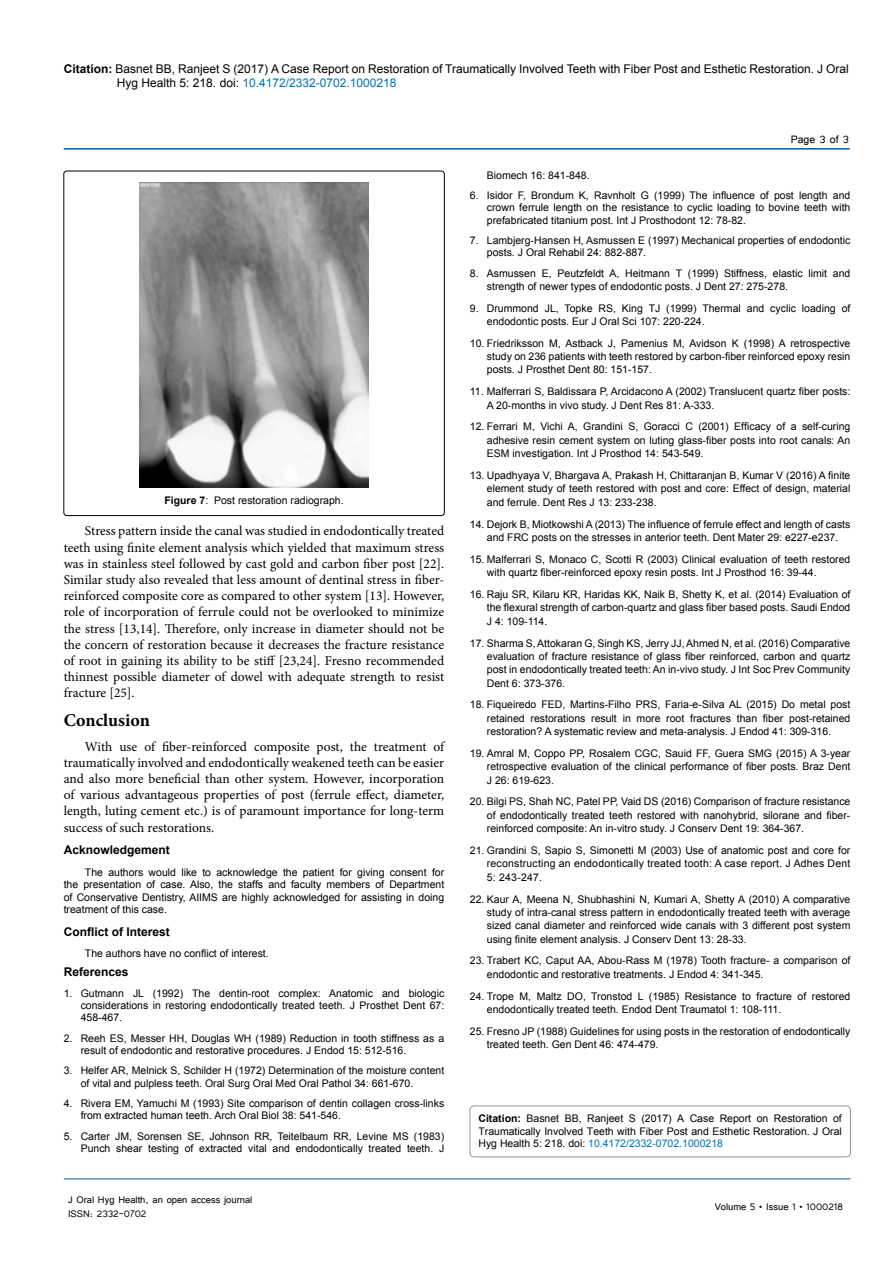
<style>
.page{position:relative;width:893px;height:1263px;background:#fff}
.page>*{position:absolute;margin:0;border:0;box-sizing:border-box;transform-origin:0 0}
.t1{font:700 18px "Minion Pro";color:#000}
.t2{font:13.5px/16.2px "Minion Pro";letter-spacing:-.005em;color:#000;text-align:justify}
.t3{font:13.5px "Tunga";color:#000}
.t4{font:12px/14.4px "Arial";color:#000}
.t5{font:12px/14.4px "Tunga";color:#000}
.t6{font:700 12px "Arial";color:#000}
.t7{font:10.5px/13.4px "Arial";color:#000;text-align:justify}
.s1{font-weight:700}
.s2{color:#0072bc}
</style>
<div class="page">
<hr style="left:64px;top:148px;width:786px;height:2px;background:#005a96">
<hr style="left:64px;top:1179px;width:786px;height:1px;background:#005a96">
<div style="left:470px;top:1106px;width:380px;height:51px;border:1px solid #939598;border-radius:4px"></div>
<img style="left:140px;top:183px;width:228px;height:305px">
<div style="left:64px;top:171px;width:380px;height:345px;border:1px solid #000;border-radius:3px"></div>
<p class="t4" style="left:117px;top:61px;width:733px;text-indent:-53px"><span class="s1">Citation:</span> Basnet BB, Ranjeet S (2017) A Case Report on Restoration of Traumatically Involved Teeth with Fiber Post and Esthetic Restoration. J Oral<br>Hyg Health 5: 218. doi: <span class="s2">10.4172/2332-0702.1000218</span></p>
<p class="t7" style="left:164px;top:493px;width:181px"><span class="s1">Figure 7</span>: Post restoration radiograph.</p>
<p class="t2" style="left:64px;top:523px;width:382px;text-indent:21px">Stress pattern inside the canal was studied in endodontically treated teeth using finite element analysis which yielded that maximum stress was in stainless steel followed by cast gold and carbon fiber post [22].<br>Similar study also revealed that less amount of dentinal stress in fiber&shy;reinforced composite core as compared to other system [13]. However, role of incorporation of ferrule could not be overlooked to minimize the stress [13,14]. Therefore, only increase in diameter should not be the concern of restoration because it decreases the fracture resistance of root in gaining its ability to be stiff [23,24]. Fresno recommended thinnest possible diameter of dowel with adequate strength to resist fracture [25].</p>
<h1 class="t1" style="left:64px;top:707px;width:88px">Conclusion</h1>
<p class="t2" style="left:64px;top:738px;width:382px;text-indent:21px">With use of fiber-reinforced composite post, the treatment of traumatically involved and endodontically weakened teeth can be easier and also more beneficial than other system. However, incorporation of various advantageous properties of post (ferrule effect, diameter, length, luting cement etc.) is of paramount importance for long-term success of such restorations.</p>
<p class="t6" style="left:64px;top:842px;width:108px">Acknowledgement</p>
<p class="t7" style="left:64px;top:866px;width:382px;line-height:12.6px;text-indent:21px">The authors would like to acknowledge the patient for giving consent for the presentation of case. Also, the staffs and faculty members of Department of Conservative Dentistry, AIIMS are highly acknowledged for assisting in doing treatment of this case.</p>
<p class="t6" style="left:64px;top:924px;width:108px">Conflict of Interest</p>
<p class="t7" style="left:85px;top:947px;width:185px">The authors have no conflict of interest.</p>
<p class="t6" style="left:64px;top:964px;width:66px">References</p>
<p class="t7" style="left:81px;top:987px;width:365px;line-height:12.1px;text-indent:-17px">1. Gutmann JL (1992) The dentin-root complex: Anatomic and biologic considerations in restoring endodontically treated teeth. J Prosthet Dent 67:<br>458-467.</p>
<p class="t7" style="left:81px;top:1032px;width:365px;line-height:12.1px;text-indent:-17px">2. Reeh ES, Messer HH, Douglas WH (1989) Reduction in tooth stiffness as a result of endodontic and restorative procedures. J Endod 15: 512-516.</p>
<p class="t7" style="left:81px;top:1065px;width:365px;line-height:12.1px;text-indent:-17px">3. Helfer AR, Melnick S, Schilder H (1972) Determination of the moisture content of vital and pulpless teeth. Oral Surg Oral Med Oral Pathol 34: 661-670.</p>
<p class="t7" style="left:81px;top:1097px;width:365px;line-height:12.1px;text-indent:-17px">4. Rivera EM, Yamuchi M (1993) Site comparison of dentin collagen cross-links from extracted human teeth. Arch Oral Biol 38: 541-546.</p>
<p class="t7" style="left:64px;top:1130px;width:382px;line-height:12.1px;text-align:right">5. Carter JM, Sorensen SE, Johnson RR, Teitelbaum RR, Levine MS (1983)<br>Punch shear testing of extracted vital and endodontically treated teeth. J</p>
<p class="t5" style="left:68px;top:1191px;width:186px">J Oral Hyg Health, an open access journal<br>ISSN: 2332-0702</p>
<p class="t3" style="left:791px;top:131px;width:60px">Page 3 of 3</p>
<p class="t7" style="left:487px;top:168px;width:104px">Biomech 16: 841-848.</p>
<p class="t7" style="left:487px;top:190px;width:365px;line-height:12.1px;text-indent:-17px">6. Isidor F, Brondum K, Ravnholt G (1999) The influence of post length and crown ferrule length on the resistance to cyclic loading to bovine teeth with prefabricated titanium post. Int J Prosthodont 12: 78-82.</p>
<p class="t7" style="left:487px;top:235px;width:365px;line-height:12.1px;text-indent:-17px">7. Lambjerg-Hansen H, Asmussen E (1997) Mechanical properties of endodontic posts. J Oral Rehabil 24: 882-887.</p>
<p class="t7" style="left:487px;top:267px;width:365px;line-height:12.6px;text-indent:-17px">8. Asmussen E, Peutzfeldt A, Heitmann T (1999) Stiffness, elastic limit and strength of newer types of endodontic posts. J Dent 27: 275-278.</p>
<p class="t7" style="left:487px;top:301px;width:365px;text-indent:-17px">9. Drummond JL, Topke RS, King TJ (1999) Thermal and cyclic loading of endodontic posts. Eur J Oral Sci 107: 220-224.</p>
<p class="t7" style="left:487px;top:336px;width:365px;text-indent:-17px">10. Friedriksson M, Astback J, Pamenius M, Avidson K (1998) A retrospective study on 236 patients with teeth restored by carbon-fiber reinforced epoxy resin posts. J Prosthet Dent 80: 151-157.</p>
<p class="t7" style="left:487px;top:385px;width:365px;text-indent:-17px">11. Malferrari S, Baldissara P, Arcidacono A (2002) Translucent quartz fiber posts:<br>A 20-months in vivo study. J Dent Res 81: A-333.</p>
<p class="t7" style="left:487px;top:420px;width:365px;text-indent:-17px">12. Ferrari M, Vichi A, Grandini S, Goracci C (2001) Efficacy of a self-curing adhesive resin cement system on luting glass-fiber posts into root canals: An ESM investigation. Int J Prosthod 14: 543-549.</p>
<p class="t7" style="left:487px;top:469px;width:365px;text-indent:-17px">13. Upadhyaya V, Bhargava A, Prakash H, Chittaranjan B, Kumar V (2016) A finite element study of teeth restored with post and core: Effect of design, material and ferrule. Dent Res J 13: 233-238.</p>
<p class="t7" style="left:470px;top:517px;width:382px;text-align:center">14. Dejork B, Miotkowshi A (2013) The influence of ferrule effect and length of casts and FRC posts on the stresses in anterior teeth. Dent Mater 29: e227-e237.</p>
<p class="t7" style="left:487px;top:552px;width:365px;text-indent:-17px">15. Malferrari S, Monaco C, Scotti R (2003) Clinical evaluation of teeth restored with quartz fiber-reinforced epoxy resin posts. Int J Prosthod 16: 39-44.</p>
<p class="t7" style="left:487px;top:588px;width:365px;text-indent:-17px">16. Raju SR, Kilaru KR, Haridas KK, Naik B, Shetty K, et al. (2014) Evaluation of the flexural strength of carbon-quartz and glass fiber based posts. Saudi Endod J 4: 109-114.</p>
<p class="t7" style="left:487px;top:636px;width:365px;text-indent:-17px">17. Sharma S, Attokaran G, Singh KS, Jerry JJ, Ahmed N, et al. (2016) Comparative evaluation of fracture resistance of glass fiber reinforced, carbon and quartz post in endodontically treated teeth: An in-vivo study. J Int Soc Prev Community Dent 6: 373-376.</p>
<p class="t7" style="left:487px;top:698px;width:365px;text-indent:-17px">18. Fiqueiredo FED, Martins-Filho PRS, Faria-e-Silva AL (2015) Do metal post retained restorations result in more root fractures than fiber post-retained restoration? A systematic review and meta-analysis. J Endod 41: 309-316.</p>
<p class="t7" style="left:487px;top:747px;width:365px;text-indent:-17px">19. Amral M, Coppo PP, Rosalem CGC, Sauid FF, Guera SMG (2015) A 3-year retrospective evaluation of the clinical performance of fiber posts. Braz Dent J 26: 619-623.</p>
<p class="t7" style="left:487px;top:795px;width:365px;text-indent:-17px">20. Bilgi PS, Shah NC, Patel PP, Vaid DS (2016) Comparison of fracture resistance of endodontically treated teeth restored with nanohybrid, silorane and fiber&shy;reinforced composite: An in-vitro study. J Conserv Dent 19: 364-367.</p>
<p class="t7" style="left:487px;top:844px;width:365px;text-indent:-17px">21. Grandini S, Sapio S, Simonetti M (2003) Use of anatomic post and core for reconstructing an endodontically treated tooth: A case report. J Adhes Dent 5: 243-247.</p>
<p class="t7" style="left:487px;top:892px;width:365px;text-indent:-17px">22. Kaur A, Meena N, Shubhashini N, Kumari A, Shetty A (2010) A comparative study of intra-canal stress pattern in endodontically treated teeth with average sized canal diameter and reinforced wide canals with 3 different post system using finite element analysis. J Conserv Dent 13: 28-33.</p>
<p class="t7" style="left:487px;top:954px;width:365px;text-indent:-17px">23. Trabert KC, Caput AA, Abou-Rass M (1978) Tooth fracture- a comparison of endodontic and restorative treatments. J Endod 4: 341-345.</p>
<p class="t7" style="left:487px;top:989px;width:365px;text-indent:-17px">24. Trope M, Maltz DO, Tronstod L (1985) Resistance to fracture of restored endodontically treated teeth. Endod Dent Traumatol 1: 108-111.</p>
<p class="t7" style="left:487px;top:1025px;width:365px;text-indent:-17px">25. Fresno JP (1988) Guidelines for using posts in the restoration of endodontically treated teeth. Gen Dent 46: 474-479.</p>
<p class="t7" style="left:478px;top:1112px;width:365px;line-height:12.6px"><span class="s1">Citation:</span> Basnet BB, Ranjeet S (2017) A Case Report on Restoration of Traumatically Involved Teeth with Fiber Post and Esthetic Restoration. J Oral Hyg Health 5: 218. doi: <span class="s2">10.4172/2332-0702.1000218</span></p>
<p class="t5" style="left:715px;top:1199px;width:130px">Volume 5 • Issue 1 • 1000218</p>
</div>
